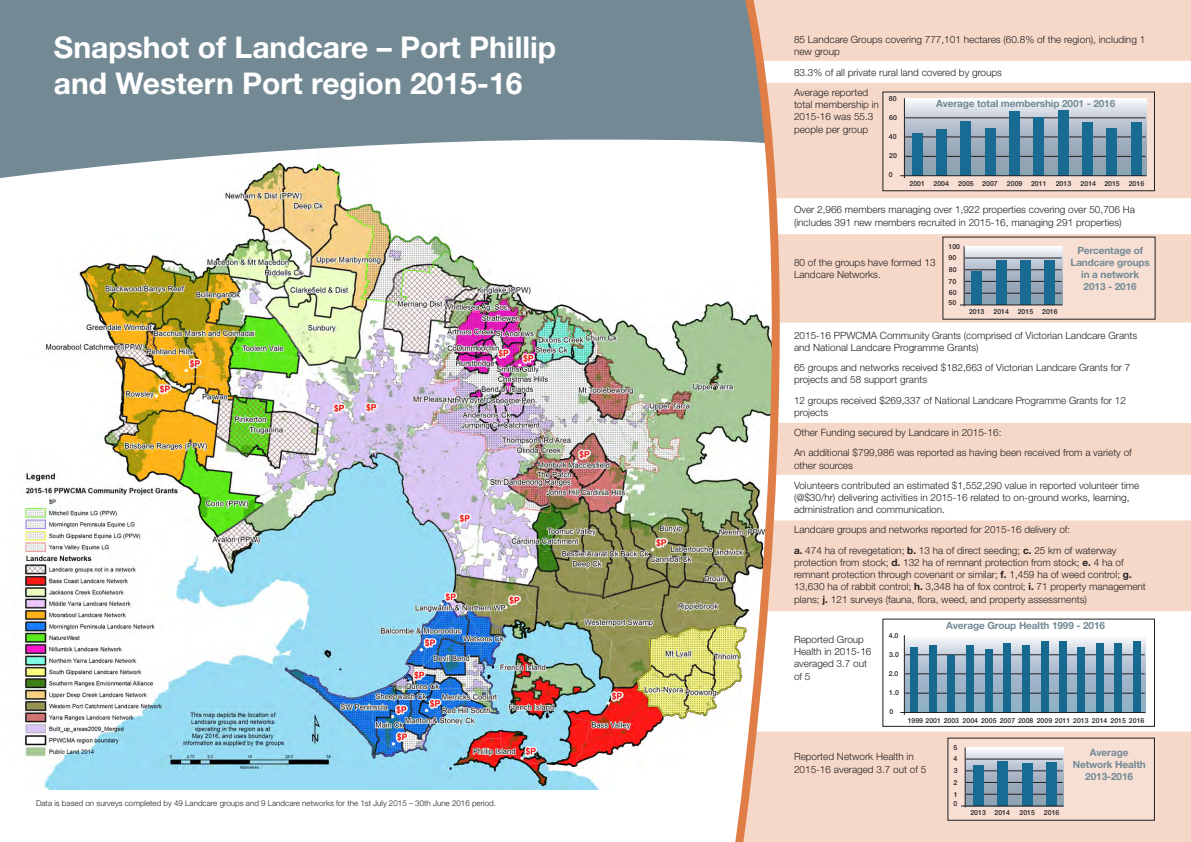
<style>
.page{position:relative;width:1191px;height:842px;background:#fff}
.page>*{position:absolute;margin:0;border:0;box-sizing:border-box;transform-origin:0 0}
.t1{font:700 30px/36px "Helvetica Neue LT Std";color:#fff}
.t2{font:300 10px/12.2px "Helvetica Neue LT Std";color:#231f20}
.t3{font:700 10px/12px "Helvetica Neue LT Std";letter-spacing:-.01em;color:#738a95;text-align:center}
.t4{font:300 8px "Helvetica Neue LT Std";color:#231f20}
.t5{font:500 7px "Helvetica Neue LT Std";color:#231f20}
.t6{font:500 6.9px "Helvetica Neue LT Std";color:#231f20}
.s1{font-weight:700}
</style>
<div class="page">
<img style="left:20px;top:418px;width:708px;height:371px">
<img style="left:0;top:0;width:728px;height:418px">
<div style="left:823px;top:234px;width:368px;height:89px;background:#f5d8c8"></div>
<div style="left:823px;top:731px;width:368px;height:111px;background:#f5d8c8"></div>
<div style="left:823px;top:83px;width:368px;height:115px;background:#f5d8c8"></div>
<div style="left:823px;top:0;width:368px;height:61px;background:#f5d8c8"></div>
<div style="left:884px;top:94px;width:268px;height:95px;background:#f7dfd3"></div>
<div style="left:882px;top:92px;width:272px;height:99px;border:1px solid #231f20"></div>
<svg style="left:905px;top:98px;width:241px;height:77px"></svg>
<hr style="left:905px;top:156px;width:240px;height:1px;background:#231f20">
<hr style="left:905px;top:137px;width:240px;height:1px;background:#231f20">
<hr style="left:905px;top:118px;width:240px;height:1px;background:#231f20">
<div style="left:912px;top:133px;width:10px;height:43px;background:#196b93"></div>
<div style="left:936px;top:129px;width:10px;height:47px;background:#196b93"></div>
<div style="left:960px;top:121px;width:11px;height:55px;background:#196b93"></div>
<div style="left:984px;top:128px;width:11px;height:48px;background:#196b93"></div>
<div style="left:1009px;top:111px;width:11px;height:65px;background:#196b93"></div>
<div style="left:1033px;top:117px;width:11px;height:59px;background:#196b93"></div>
<hr style="left:904px;top:98px;width:1px;height:80px;background:#231f20">
<div style="left:1058px;top:110px;width:10px;height:66px;background:#196b93"></div>
<div style="left:1082px;top:122px;width:11px;height:54px;background:#196b93"></div>
<div style="left:1106px;top:128px;width:11px;height:48px;background:#196b93"></div>
<div style="left:1131px;top:122px;width:10px;height:54px;background:#196b93"></div>
<hr style="left:900px;top:175px;width:246px;height:1px;background:#231f20">
<div style="left:943px;top:237px;width:212px;height:82px;background:#f7dfd3"></div>
<svg style="left:965px;top:246px;width:97px;height:59px"></svg>
<hr style="left:965px;top:293px;width:96px;height:1px;background:#231f20">
<hr style="left:965px;top:281px;width:96px;height:1px;background:#231f20">
<hr style="left:965px;top:270px;width:96px;height:1px;background:#231f20">
<hr style="left:965px;top:258px;width:96px;height:1px;background:#231f20">
<div style="left:971px;top:272px;width:11px;height:33px;background:#196b93"></div>
<hr style="left:964px;top:246px;width:1px;height:60px;background:#231f20">
<div style="left:996px;top:261px;width:10px;height:44px;background:#196b93"></div>
<div style="left:1020px;top:261px;width:10px;height:44px;background:#196b93"></div>
<div style="left:1044px;top:261px;width:11px;height:44px;background:#196b93"></div>
<hr style="left:960px;top:305px;width:102px;height:1px;background:#231f20">
<div style="left:823px;top:423px;width:368px;height:52px;background:#f5d8c8"></div>
<div style="left:823px;top:520px;width:368px;height:91px;background:#f5d8c8"></div>
<svg style="left:728px;top:0;width:95px;height:842px"></svg>
<div style="left:882px;top:619px;width:272px;height:108px;border:1px solid #231f20"></div>
<svg style="left:905px;top:639px;width:240px;height:73px"></svg>
<hr style="left:905px;top:693px;width:239px;height:1px;background:#231f20">
<hr style="left:905px;top:674px;width:239px;height:1px;background:#231f20">
<hr style="left:905px;top:655px;width:239px;height:1px;background:#231f20">
<div style="left:929px;top:645px;width:8px;height:67px;background:#186990"></div>
<div style="left:947px;top:655px;width:8px;height:57px;background:#186990"></div>
<div style="left:966px;top:645px;width:8px;height:67px;background:#186990"></div>
<div style="left:985px;top:649px;width:7px;height:63px;background:#186990"></div>
<div style="left:1003px;top:643px;width:8px;height:69px;background:#186990"></div>
<div style="left:1021px;top:645px;width:8px;height:67px;background:#186990"></div>
<div style="left:1040px;top:641px;width:8px;height:71px;background:#186990"></div>
<div style="left:1058px;top:641px;width:8px;height:71px;background:#186990"></div>
<div style="left:1077px;top:647px;width:7px;height:65px;background:#186990"></div>
<div style="left:1095px;top:643px;width:8px;height:69px;background:#186990"></div>
<hr style="left:904px;top:635px;width:1px;height:80px;background:#231f20">
<div style="left:910px;top:647px;width:8px;height:65px;background:#186990"></div>
<div style="left:1114px;top:643px;width:8px;height:69px;background:#186990"></div>
<div style="left:1132px;top:641px;width:8px;height:71px;background:#186990"></div>
<hr style="left:900px;top:712px;width:245px;height:1px;background:#231f20">
<div style="left:948px;top:738px;width:206px;height:82px;background:#f7dfd3"></div>
<svg style="left:966px;top:747px;width:97px;height:59px"></svg>
<hr style="left:966px;top:794px;width:96px;height:1px;background:#231f20">
<hr style="left:966px;top:782px;width:96px;height:1px;background:#231f20">
<hr style="left:966px;top:771px;width:96px;height:1px;background:#231f20">
<hr style="left:966px;top:759px;width:96px;height:1px;background:#231f20">
<div style="left:973px;top:766px;width:10px;height:40px;background:#196b93"></div>
<div style="left:997px;top:761px;width:10px;height:45px;background:#196b93"></div>
<hr style="left:965px;top:747px;width:1px;height:60px;background:#231f20">
<div style="left:1022px;top:763px;width:10px;height:43px;background:#196b93"></div>
<div style="left:1046px;top:762px;width:11px;height:44px;background:#196b93"></div>
<hr style="left:961px;top:806px;width:102px;height:1px;background:#231f20">
<p class="t1" style="left:54px;top:28px;width:504px">Snapshot of Landcare – Port Phillip and Western Port region 2015-16</p>
<p class="t4" style="left:36px;top:798px;width:461px">Data is based on surveys completed by 49 Landcare groups and 9 Landcare networks for the 1st July 2015 – 30th June 2016 period.</p>
<p class="t2" style="left:794px;top:33px;width:353px">85 Landcare Groups covering 777,101 hectares (60.8% of the region), including 1 new group</p>
<p class="t2" style="left:794px;top:66px;width:210px">83.3% of all private rural land covered by groups</p>
<p class="t2" style="left:794px;top:86px;width:86px">Average reported total membership in<br>2015-16 was 55.3 people per group</p>
<p class="t5" style="left:888px;top:94px;width:9px">80</p>
<p class="t3" style="left:936px;top:97px;width:181px">Average total membership 2001 - 2016</p>
<p class="t5" style="left:889px;top:113px;width:9px">60</p>
<p class="t5" style="left:888px;top:133px;width:9px">40</p>
<p class="t5" style="left:889px;top:152px;width:9px">20</p>
<p class="t5" style="left:888px;top:170px;width:5px">0</p>
<p class="t5" style="left:909px;top:179px;width:41px">2001 2004</p>
<p class="t5" style="left:958px;top:179px;width:41px">2005 2007</p>
<p class="t5" style="left:1007px;top:179px;width:41px">2009 2011</p>
<p class="t5" style="left:1055px;top:179px;width:17px">2013</p>
<p class="t5" style="left:1080px;top:179px;width:41px">2014 2015</p>
<p class="t5" style="left:1128px;top:179px;width:17px">2016</p>
<p class="t2" style="left:794px;top:203px;width:342px">Over 2,966 members managing over 1,922 properties covering over 50,706 Ha (includes 391 new members recruited in 2015-16, managing 291 properties)</p>
<p class="t2" style="left:794px;top:256px;width:143px">80 of the groups have formed 13<br>Landcare Networks.</p>
<p class="t5" style="left:948px;top:242px;width:13px">100</p>
<p class="t3" style="left:1070px;top:244px;width:81px">Percentage of<br>Landcare groups in a network<br>2013 - 2016</p>
<p class="t5" style="left:948px;top:253px;width:9px">90</p>
<p class="t5" style="left:949px;top:265px;width:9px">80</p>
<p class="t5" style="left:948px;top:277px;width:9px">70</p>
<p class="t5" style="left:949px;top:289px;width:9px">60</p>
<p class="t5" style="left:948px;top:299px;width:9px">50</p>
<p class="t5" style="left:969px;top:307px;width:17px">2013</p>
<p class="t5" style="left:993px;top:307px;width:17px">2014</p>
<p class="t5" style="left:1017px;top:307px;width:17px">2015</p>
<p class="t5" style="left:1042px;top:307px;width:17px">2016</p>
<p class="t2" style="left:794px;top:329px;width:345px">2015-16 PPWCMA Community Grants (comprised of Victorian Landcare Grants and National Landcare Programme Grants)</p>
<p class="t2" style="left:794px;top:361px;width:338px">65 groups and networks received $182,663 of Victorian Landcare Grants for 7 projects and 58 support grants</p>
<p class="t2" style="left:794px;top:394px;width:333px">12 groups received $269,337 of National Landcare Programme Grants for 12 projects</p>
<p class="t2" style="left:794px;top:426px;width:209px">Other Funding secured by Landcare in 2015-16:</p>
<p class="t2" style="left:794px;top:446px;width:339px">An additional $799,986 was reported as having been received from a variety of other sources</p>
<p class="t2" style="left:794px;top:479px;width:347px">Volunteers contributed an estimated $1,552,290 value in reported volunteer time (@$30/hr) delivering activities in 2015-16 related to on-ground works, learning, administration and communication.</p>
<p class="t2" style="left:794px;top:523px;width:278px">Landcare groups and networks reported for 2015-16 delivery of:</p>
<p class="t2" style="left:794px;top:544px;width:353px"><span class="s1">a.</span> 474 ha of revegetation; <span class="s1">b.</span> 13 ha of direct seeding; <span class="s1">c.</span> 25 km of waterway protection from stock; <span class="s1">d.</span> 132 ha of remnant protection from stock; <span class="s1">e.</span> 4 ha of remnant protection through covenant or similar; <span class="s1">f.</span> 1,459 ha of weed control; <span class="s1">g.<br></span>13,630 ha of rabbit control; <span class="s1">h.</span> 3,348 ha of fox control; <span class="s1">i.</span> 71 property management plans; <span class="s1">j.</span> 121 surveys (fauna, flora, weed, and property assessments)</p>
<p class="t2" style="left:794px;top:633px;width:79px">Reported Group<br>Health in 2015-16 averaged 3.7 out of 5</p>
<p class="t3" style="left:946px;top:619px;width:160px">Average Group Health 1999 - 2016</p>
<p class="t6" style="left:888px;top:631px;width:11px">4.0</p>
<p class="t6" style="left:889px;top:650px;width:11px">3.0</p>
<p class="t6" style="left:888px;top:669px;width:11px">2.0</p>
<p class="t6" style="left:889px;top:689px;width:11px">1.0</p>
<p class="t6" style="left:889px;top:707px;width:5px">0</p>
<p class="t6" style="left:907px;top:716px;width:238px">1999 2001 2003 2004 2005 2007 2008 2009 2011 2013 2014 2015 2016</p>
<p class="t2" style="left:794px;top:751px;width:134px">Reported Network Health in<br>2015-16 averaged 3.7 out of 5</p>
<p class="t5" style="left:953px;top:743px;width:5px">5</p>
<p class="t5" style="left:953px;top:754px;width:5px">4</p>
<p class="t5" style="left:954px;top:766px;width:5px">3</p>
<p class="t5" style="left:953px;top:778px;width:5px">2</p>
<p class="t5" style="left:954px;top:790px;width:5px">1</p>
<p class="t5" style="left:953px;top:800px;width:5px">0</p>
<p class="t5" style="left:970px;top:808px;width:41px">2013 2014</p>
<p class="t5" style="left:1019px;top:808px;width:17px">2015</p>
<p class="t5" style="left:1044px;top:808px;width:17px">2016</p>
<p class="t3" style="left:1072px;top:746px;width:74px">Average<br>Network Health<br>2013-2016</p>
</div>
